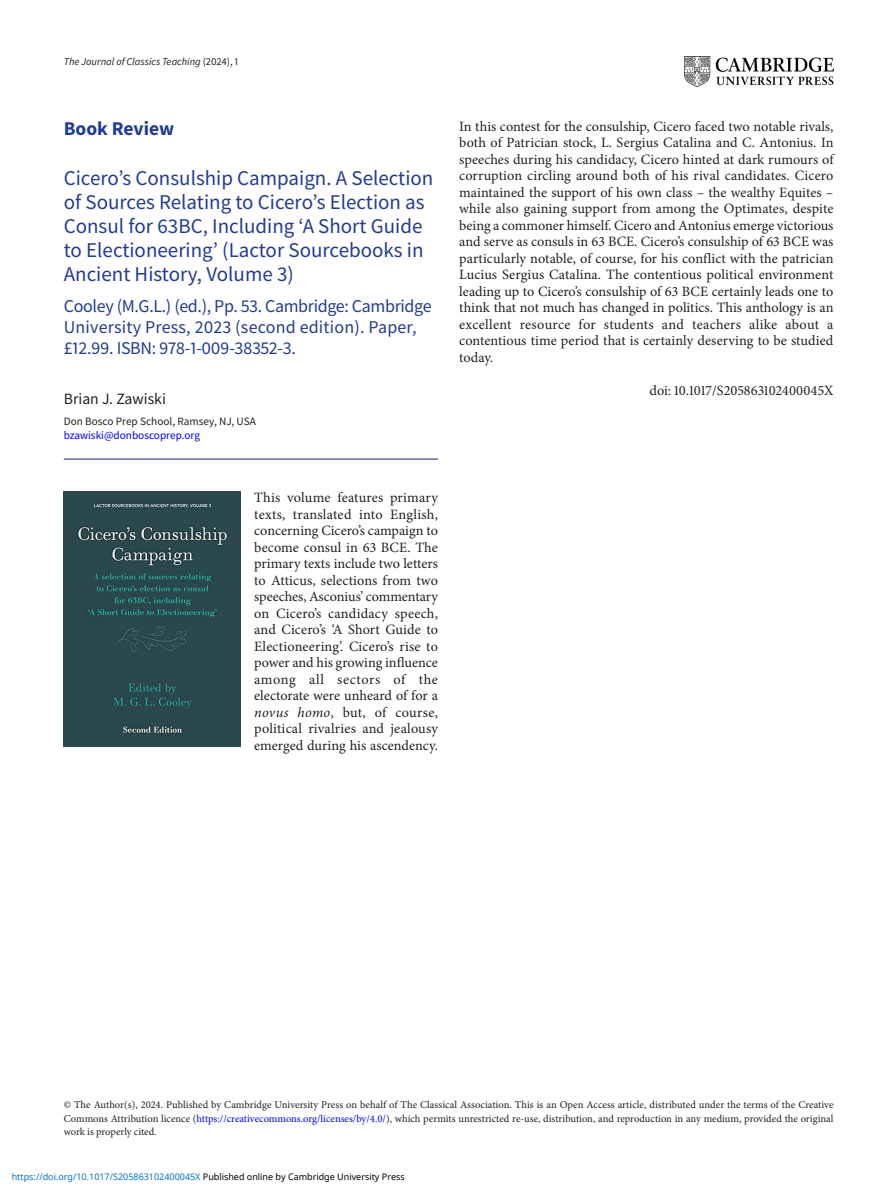
<style>
.page{position:relative;width:893px;height:1191px;background:#fff}
.page>*{position:absolute;margin:0;border:0;box-sizing:border-box;transform-origin:0 0}
.t1{font:21px/24px "Source Sans Pro";color:#243c90}
.t2{font:700 19.5px "Source Sans Pro";color:#243c90}
.t3{font:18px/21px "Source Sans Pro";letter-spacing:-.02em;color:#243c90}
.t4{font:15.75px "Source Sans Pro";color:#231f20}
.t5{font:14.25px/16.5px "Minion Pro";letter-spacing:.005em;color:#231f20;text-align:justify}
.t6{font:11.25px "Source Sans Pro";color:#231f20}
.t7{font:11.25px "Source Sans Pro";color:#00f}
.t8{font:10.5px/13.5px "Minion Pro";letter-spacing:-.005em;color:#231f20;text-align:justify}
.t9{font:italic 10.5px "Source Sans Pro";color:#231f20}
.t10{font:9px "Noto Sans";color:#0172cf}
.s1{font-style:normal}
.s2{font-style:italic}
.s3{color:#00f}
.s4{color:#000}
</style>
<div class="page">
<img style="left:685px;top:57px;width:148px;height:30px">
<hr style="left:64px;top:458px;width:374px;height:1px;background:#243c90">
<img style="left:64px;top:492px;width:177px;height:254px">
<p class="t9" style="left:64px;top:54px;width:176px">The Journal of Classics Teaching <span class="s1">(2024), 1</span></p>
<h2 class="t2" style="left:64px;top:115px;width:112px">Book Review</h2>
<h1 class="t1" style="left:64px;top:165px;width:371px">Cicero’s Consulship Campaign. A Selection of Sources Relating to Cicero’s Election as Consul for 63BC, Including ‘A Short Guide to Electioneering’ (Lactor Sourcebooks in Ancient History, Volume 3)</h1>
<p class="t3" style="left:64px;top:295px;width:369px">Cooley (M.G.L.) (ed.), Pp. 53. Cambridge: Cambridge<br>University Press, 2023 (second edition). Paper, £12.99. ISBN: 978-1-009-38352-3.</p>
<p class="t4" style="left:64px;top:389px;width:104px">Brian J. Zawiski</p>
<p class="t6" style="left:64px;top:414px;width:194px">Don Bosco Prep School, Ramsey, NJ, USA</p>
<p class="t7" style="left:64px;top:428px;width:138px">bzawiski@donboscoprep.org</p>
<p class="t5" style="left:254px;top:489px;width:185px">This volume features primary texts, translated into English, concerning Cicero’s campaign to become consul in 63 BCE. The primary texts include two letters to Atticus, selections from two speeches, Asconius’ commentary on Cicero’s candidacy speech, and Cicero’s ‘A Short Guide to Electioneering’. Cicero’s rise to power and his growing influence among all sectors of the electorate were unheard of for a <span class="s2">novus homo</span>, but, of course, political rivalries and jealousy emerged during his ascendency.</p>
<p class="t5" style="left:459px;top:118px;width:376px">In this contest for the consulship, Cicero faced two notable rivals, both of Patrician stock, L. Sergius Catalina and C. Antonius. In speeches during his candidacy, Cicero hinted at dark rumours of corruption circling around both of his rival candidates. Cicero maintained the support of his own class – the wealthy Equites – while also gaining support from among the Optimates, despite being a commoner himself. Cicero and Antonius emerge victorious and serve as consuls in 63 BCE. Cicero’s consulship of 63 BCE was particularly notable, of course, for his conflict with the patrician Lucius Sergius Catalina. The contentious political environment leading up to Cicero’s consulship of 63 BCE certainly leads one to think that not much has changed in politics. This anthology is an excellent resource for students and teachers alike about a contentious time period that is certainly deserving to be studied today.</p>
<p class="t5" style="left:649px;top:382px;width:185px">doi: 10.1017/S205863102400045X</p>
<p class="t8" style="left:64px;top:1098px;width:771px">© The Author(s), 2024. Published by Cambridge University Press on behalf of The Classical Association. This is an Open Access article, distributed under the terms of the Creative Commons Attribution licence (<span class="s3">https://creativecommons.org/licenses/by/4.0/</span>), which permits unrestricted re-use, distribution, and reproduction in any medium, provided the original work is properly cited.</p>
<p class="t10" style="left:12px;top:1170px;width:395px">https://doi.org/10.1017/S205863102400045X <span class="s4">Published online by Cambridge University Press</span></p>
</div>
